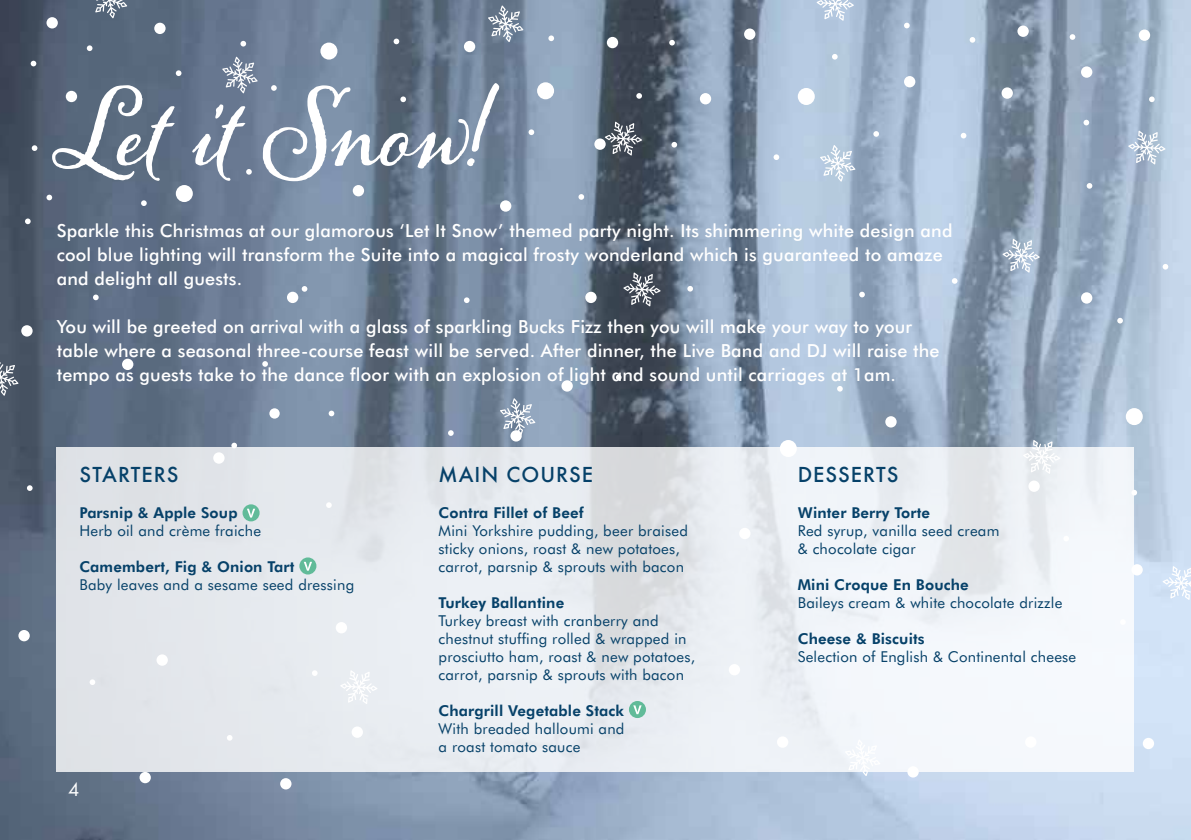
<style>
.page{position:relative;width:1191px;height:840px;background:#fff}
.page>*{position:absolute;margin:0;border:0;box-sizing:border-box;transform-origin:0 0}
.t1{font:700 96px "Alana";color:#fff}
.t2{font:500 20px "Futura";letter-spacing:.05em;color:#064169}
.t3{font:20px "Futura PT";color:#fff}
.t4{font:500 18px/24px "Futura BT";letter-spacing:.01em;color:#fff}
.t5{font:15px/18px "Futura BT";letter-spacing:.015em;color:#064169}
.t6{font:800 15px "Futura BT";letter-spacing:.01em;color:#064169}
</style>
<div class="page">
<img style="left:0;top:0;width:1191px;height:839px">
<div style="left:464px;top:41px;width:11px;height:11px;background:#fff;border-radius:50%"></div>
<div style="left:320px;top:43px;width:17px;height:17px;background:#fff;border-radius:50%"></div>
<div style="left:1001px;top:87px;width:12px;height:12px;background:#fff;border-radius:50%"></div>
<div style="left:1081px;top:66px;width:11px;height:12px;background:#fff;border-radius:50%"></div>
<div style="left:1138px;top:29px;width:12px;height:12px;background:#fff;border-radius:50%"></div>
<div style="left:744px;top:28px;width:11px;height:12px;background:#fff;border-radius:50%"></div>
<div style="left:797px;top:88px;width:17px;height:17px;background:#fff;border-radius:50%"></div>
<div style="left:537px;top:82px;width:17px;height:17px;background:#fff;border-radius:50%"></div>
<div style="left:904px;top:76px;width:11px;height:11px;background:#fff;border-radius:50%"></div>
<div style="left:1017px;top:26px;width:11px;height:11px;background:#fff;border-radius:50%"></div>
<div style="left:607px;top:37px;width:11px;height:11px;background:#fff;border-radius:50%"></div>
<div style="left:154px;top:23px;width:12px;height:11px;background:#fff;border-radius:50%"></div>
<div style="left:21px;top:325px;width:12px;height:11px;background:#fff;border-radius:50%"></div>
<div style="left:66px;top:91px;width:11px;height:11px;background:#fff;border-radius:50%"></div>
<svg style="left:27px;top:485px;width:6px;height:5px"></svg>
<div style="left:510px;top:430px;width:12px;height:11px;background:#fff;border-radius:50%"></div>
<div style="left:280px;top:777px;width:11px;height:12px;background:#fff;border-radius:50%"></div>
<div style="left:287px;top:291px;width:11px;height:12px;background:#fff;border-radius:50%"></div>
<div style="left:561px;top:380px;width:12px;height:11px;background:#fff;border-radius:50%"></div>
<div style="left:269px;top:408px;width:11px;height:10px;background:#fff;border-radius:50%"></div>
<div style="left:122px;top:358px;width:11px;height:12px;background:#fff;border-radius:50%"></div>
<div style="left:500px;top:200px;width:11px;height:11px;background:#fff;border-radius:50%"></div>
<div style="left:594px;top:138px;width:11px;height:12px;background:#fff;border-radius:50%"></div>
<div style="left:700px;top:93px;width:11px;height:11px;background:#fff;border-radius:50%"></div>
<svg style="left:837px;top:386px;width:5px;height:5px"></svg>
<svg style="left:616px;top:374px;width:5px;height:6px"></svg>
<svg style="left:873px;top:131px;width:6px;height:6px"></svg>
<svg style="left:832px;top:54px;width:5px;height:6px"></svg>
<svg style="left:1083px;top:120px;width:6px;height:5px"></svg>
<svg style="left:636px;top:93px;width:6px;height:6px"></svg>
<svg style="left:578px;top:194px;width:6px;height:6px"></svg>
<svg style="left:951px;top:278px;width:6px;height:5px"></svg>
<svg style="left:329px;top:410px;width:5px;height:6px"></svg>
<svg style="left:773px;top:154px;width:6px;height:6px"></svg>
<svg style="left:671px;top:142px;width:6px;height:5px"></svg>
<svg style="left:960px;top:133px;width:6px;height:5px"></svg>
<svg style="left:1162px;top:264px;width:6px;height:5px"></svg>
<svg style="left:1086px;top:183px;width:6px;height:6px"></svg>
<svg style="left:1117px;top:317px;width:6px;height:6px"></svg>
<svg style="left:400px;top:96px;width:6px;height:6px"></svg>
<svg style="left:31px;top:61px;width:5px;height:5px"></svg>
<svg style="left:87px;top:45px;width:5px;height:6px"></svg>
<svg style="left:32px;top:145px;width:5px;height:6px"></svg>
<svg style="left:46px;top:194px;width:6px;height:6px"></svg>
<svg style="left:393px;top:39px;width:6px;height:5px"></svg>
<svg style="left:271px;top:85px;width:6px;height:6px"></svg>
<svg style="left:141px;top:200px;width:6px;height:6px"></svg>
<svg style="left:904px;top:23px;width:5px;height:5px"></svg>
<svg style="left:969px;top:37px;width:6px;height:6px"></svg>
<svg style="left:669px;top:40px;width:6px;height:5px"></svg>
<svg style="left:548px;top:35px;width:6px;height:6px"></svg>
<svg style="left:240px;top:41px;width:6px;height:5px"></svg>
<svg style="left:246px;top:169px;width:6px;height:5px"></svg>
<svg style="left:231px;top:442px;width:6px;height:5px"></svg>
<svg style="left:302px;top:286px;width:5px;height:5px"></svg>
<svg style="left:859px;top:291px;width:6px;height:6px"></svg>
<svg style="left:687px;top:286px;width:6px;height:5px"></svg>
<svg style="left:464px;top:297px;width:5px;height:6px"></svg>
<svg style="left:93px;top:294px;width:6px;height:6px"></svg>
<svg style="left:262px;top:361px;width:6px;height:5px"></svg>
<svg style="left:176px;top:70px;width:5px;height:6px"></svg>
<svg style="left:25px;top:218px;width:6px;height:6px"></svg>
<svg style="left:1069px;top:34px;width:6px;height:6px"></svg>
<svg style="left:1149px;top:96px;width:5px;height:6px"></svg>
<div style="left:780px;top:440px;width:17px;height:17px;background:#fff;border-radius:50%"></div>
<div style="left:1081px;top:292px;width:11px;height:11px;background:#fff;border-radius:50%"></div>
<div style="left:1125px;top:408px;width:17px;height:17px;background:#fff;border-radius:50%"></div>
<div style="left:907px;top:765px;width:11px;height:12px;background:#fff;border-radius:50%"></div>
<svg style="left:448px;top:430px;width:6px;height:5px"></svg>
<svg style="left:528px;top:129px;width:6px;height:6px"></svg>
<svg style="left:1134px;top:489px;width:3px;height:6px"></svg>
<div style="left:885px;top:416px;width:11px;height:11px;background:#fff;border-radius:50%"></div>
<div style="left:1131px;top:564px;width:11px;height:11px;background:#fff;border-radius:50%"></div>
<div style="left:1142px;top:737px;width:12px;height:11px;background:#fff;border-radius:50%"></div>
<div style="left:176px;top:185px;width:17px;height:17px;background:#fff;border-radius:50%"></div>
<div style="left:18px;top:629px;width:12px;height:12px;background:#fff;border-radius:50%"></div>
<div style="left:139px;top:771px;width:12px;height:11px;background:#fff;border-radius:50%"></div>
<div style="left:353px;top:185px;width:11px;height:11px;background:#fff;border-radius:50%"></div>
<div style="left:585px;top:291px;width:11px;height:12px;background:#fff;border-radius:50%"></div>
<div style="left:46px;top:17px;width:12px;height:11px;background:#fff;border-radius:50%"></div>
<svg style="left:1128px;top:131px;width:37px;height:33px"></svg>
<svg style="left:605px;top:122px;width:37px;height:33px"></svg>
<svg style="left:623px;top:272px;width:37px;height:34px"></svg>
<svg style="left:1002px;top:238px;width:37px;height:34px"></svg>
<svg style="left:1023px;top:439px;width:37px;height:8px"></svg>
<svg style="left:1162px;top:565px;width:29px;height:34px"></svg>
<svg style="left:816px;top:0;width:38px;height:21px"></svg>
<svg style="left:222px;top:57px;width:36px;height:36px"></svg>
<svg style="left:820px;top:145px;width:35px;height:37px"></svg>
<svg style="left:488px;top:5px;width:35px;height:37px"></svg>
<svg style="left:92px;top:0;width:35px;height:18px"></svg>
<svg style="left:500px;top:398px;width:35px;height:37px"></svg>
<svg style="left:845px;top:771px;width:35px;height:4px"></svg>
<svg style="left:0;top:359px;width:18px;height:36px"></svg>
<svg style="left:57px;top:447px;width:1077px;height:324px;fill:#e9edf2"></svg>
<div style="left:242px;top:504px;width:17px;height:17px;background:#61bb99;border-radius:50%"></div>
<svg style="left:247px;top:508px;width:8px;height:9px"></svg>
<div style="left:299px;top:557px;width:17px;height:17px;background:#61bb99;border-radius:50%"></div>
<svg style="left:304px;top:561px;width:8px;height:9px"></svg>
<svg style="left:629px;top:700px;width:17px;height:17px"></svg>
<svg style="left:633px;top:705px;width:8px;height:8px"></svg>
<h1 class="t1" style="left:58px;top:75px;width:438px">Let it Snow!</h1>
<p class="t4" style="left:57px;top:218px;width:897px">Sparkle this Christmas at our glamorous ‘Let It Snow’ themed party night. Its shimmering white design and cool blue lighting will transform the Suite into a magical frosty wonderland which is guaranteed to amaze and delight all guests.</p>
<p class="t4" style="left:57px;top:314px;width:884px">You will be greeted on arrival with a glass of sparkling Bucks Fizz then you will make your way to your table where a seasonal three-course feast will be served. After dinner, the Live Band and DJ will raise the tempo as guests take to the dance floor with an explosion of light and sound until carriages at 1am.</p>
<p class="t2" style="left:79px;top:460px;width:101px">STARTERS</p>
<p class="t6" style="left:79px;top:503px;width:160px">Parsnip &amp; Apple Soup</p>
<p class="t5" style="left:79px;top:521px;width:183px">Herb oil and crème fraiche</p>
<p class="t6" style="left:79px;top:557px;width:216px">Camembert, Fig &amp; Onion Tart</p>
<p class="t5" style="left:79px;top:575px;width:276px">Baby leaves and a sesame seed dressing</p>
<p class="t3" style="left:68px;top:776px;width:13px">4</p>
<p class="t2" style="left:438px;top:460px;width:156px">MAIN COURSE</p>
<p class="t6" style="left:438px;top:503px;width:147px">Contra Fillet of Beef</p>
<p class="t5" style="left:438px;top:521px;width:251px">Mini Yorkshire pudding, beer braised sticky onions, roast &amp; new potatoes, carrot, parsnip &amp; sprouts with bacon</p>
<p class="t6" style="left:438px;top:593px;width:127px">Turkey Ballantine</p>
<p class="t5" style="left:438px;top:611px;width:258px">Turkey breast with cranberry and chestnut stuffing rolled &amp; wrapped in prosciutto ham, roast &amp; new potatoes, carrot, parsnip &amp; sprouts with bacon</p>
<p class="t6" style="left:438px;top:701px;width:187px">Chargrill Vegetable Stack</p>
<p class="t5" style="left:438px;top:719px;width:187px">With breaded halloumi and a roast tomato sauce</p>
<p class="t2" style="left:797px;top:460px;width:102px">DESSERTS</p>
<p class="t6" style="left:797px;top:503px;width:134px">Winter Berry Torte</p>
<p class="t5" style="left:797px;top:521px;width:203px">Red syrup, vanilla seed cream &amp; chocolate cigar</p>
<p class="t6" style="left:797px;top:575px;width:173px">Mini Croque En Bouche</p>
<p class="t5" style="left:797px;top:593px;width:266px">Baileys cream &amp; white chocolate drizzle</p>
<p class="t6" style="left:797px;top:629px;width:128px">Cheese &amp; Biscuits</p>
<p class="t5" style="left:797px;top:647px;width:280px">Selection of English &amp; Continental cheese</p>
</div>
